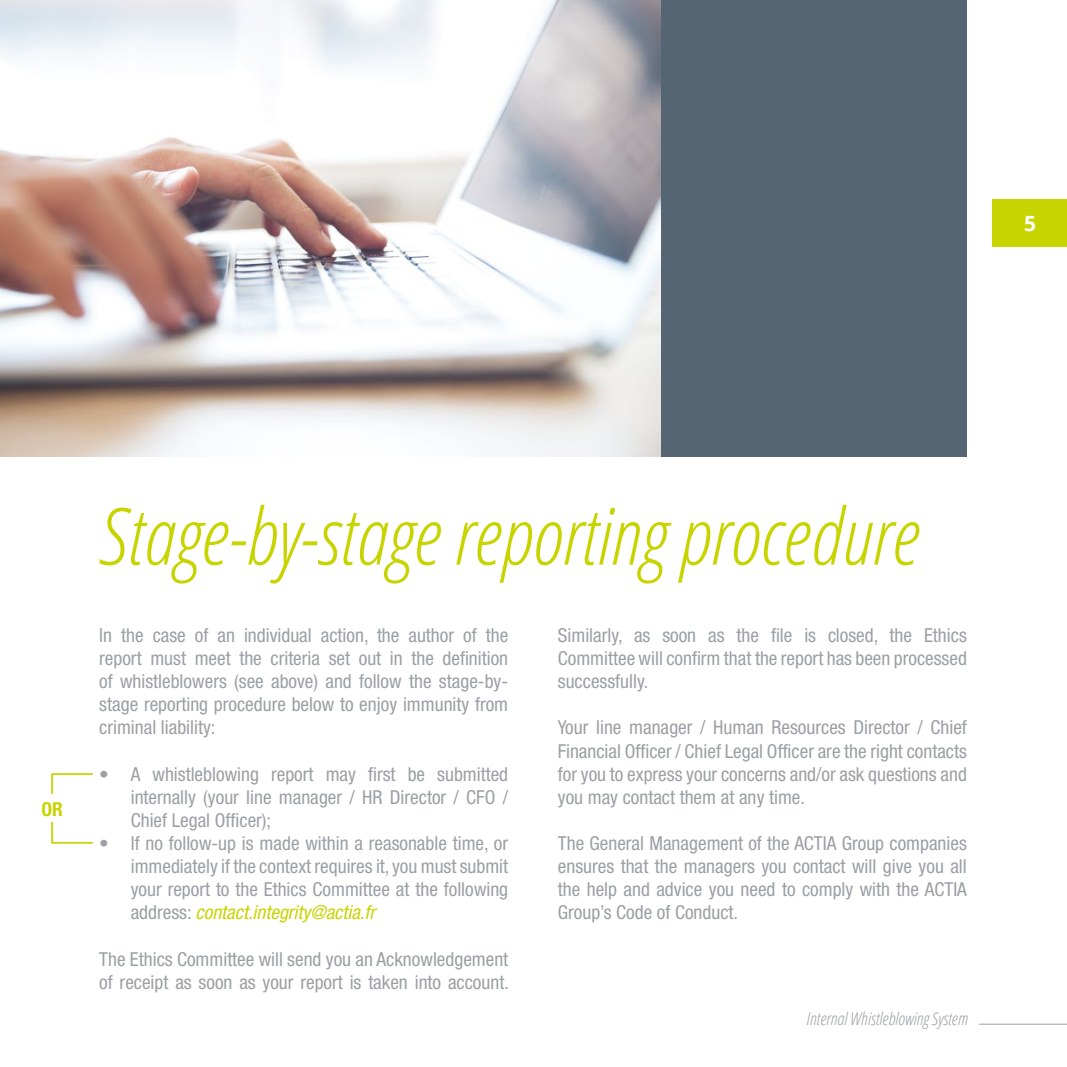
<style>
.page{position:relative;width:1067px;height:1067px;background:#fff}
.page>*{position:absolute;margin:0;border:0;box-sizing:border-box;transform-origin:0 0}
.t1{font:italic 300 condensed 78.75px "Open Sans";color:#c8d400}
.t2{font:700 21px "Open Sans";color:#fff}
.t3{font:condensed 19.25px/23.1px "Helvetica Neue";color:#9c9fa5;text-align:justify}
.t4{font:700 condensed 19.25px "Helvetica Neue";color:#c8d400}
.t5{font:italic 300 condensed 17.5px "Open Sans";color:#9c9fa5}
.s1{font-style:italic;color:#c8d400}
</style>
<div class="page">
<div style="left:992px;top:199px;width:75px;height:48px;background:#c8d400"></div>
<hr style="left:979px;top:1023px;width:88px;height:1px;background:#9c9fa5">
<div style="left:0;top:0;width:966px;height:457px;background:#556574"></div>
<img style="left:0;top:0;width:660px;height:457px">
<div style="left:51px;top:773px;width:43px;height:70px;border:2px solid #c8d400"></div>
<div style="left:31px;top:794px;width:42px;height:28px;background:#fff"></div>
<p class="t2" style="left:1024px;top:209px;width:13px">5</p>
<p class="t4" style="left:41px;top:797px;width:23px">OR</p>
<h1 class="t1" style="left:99px;top:482px;width:820px">Stage-by-stage reporting procedure</h1>
<p class="t3" style="left:99px;top:623px;width:410px">In the case of an individual action, the author of the report must meet the criteria set out in the definition of whistleblowers (see above) and follow the stage-by&shy;stage reporting procedure below to enjoy immunity from criminal liability:</p>
<p class="t3" style="left:131px;top:762px;width:379px;text-indent:-31px">• A whistleblowing report may first be submitted internally (your line manager / HR Director / CFO / Chief Legal Officer);</p>
<p class="t3" style="left:131px;top:831px;width:379px;text-indent:-31px">• If no follow-up is made within a reasonable time, or immediately if the context requires it, you must submit your report to the Ethics Committee at the following address: <span class="s1">contact.integrity@actia.fr</span></p>
<p class="t3" style="left:99px;top:947px;width:411px">The Ethics Committee will send you an Acknowledgement of receipt as soon as your report is taken into account.</p>
<p class="t3" style="left:558px;top:623px;width:410px">Similarly, as soon as the file is closed, the Ethics Committee will confirm that the report has been processed successfully.</p>
<p class="t3" style="left:558px;top:716px;width:410px">Your line manager / Human Resources Director / Chief Financial Officer / Chief Legal Officer are the right contacts for you to express your concerns and/or ask questions and you may contact them at any time.</p>
<p class="t3" style="left:558px;top:831px;width:410px">The General Management of the ACTIA Group companies ensures that the managers you contact will give you all the help and advice you need to comply with the ACTIA Group’s Code of Conduct.</p>
<p class="t5" style="left:806px;top:1006px;width:163px">Internal Whistleblowing System</p>
</div>
